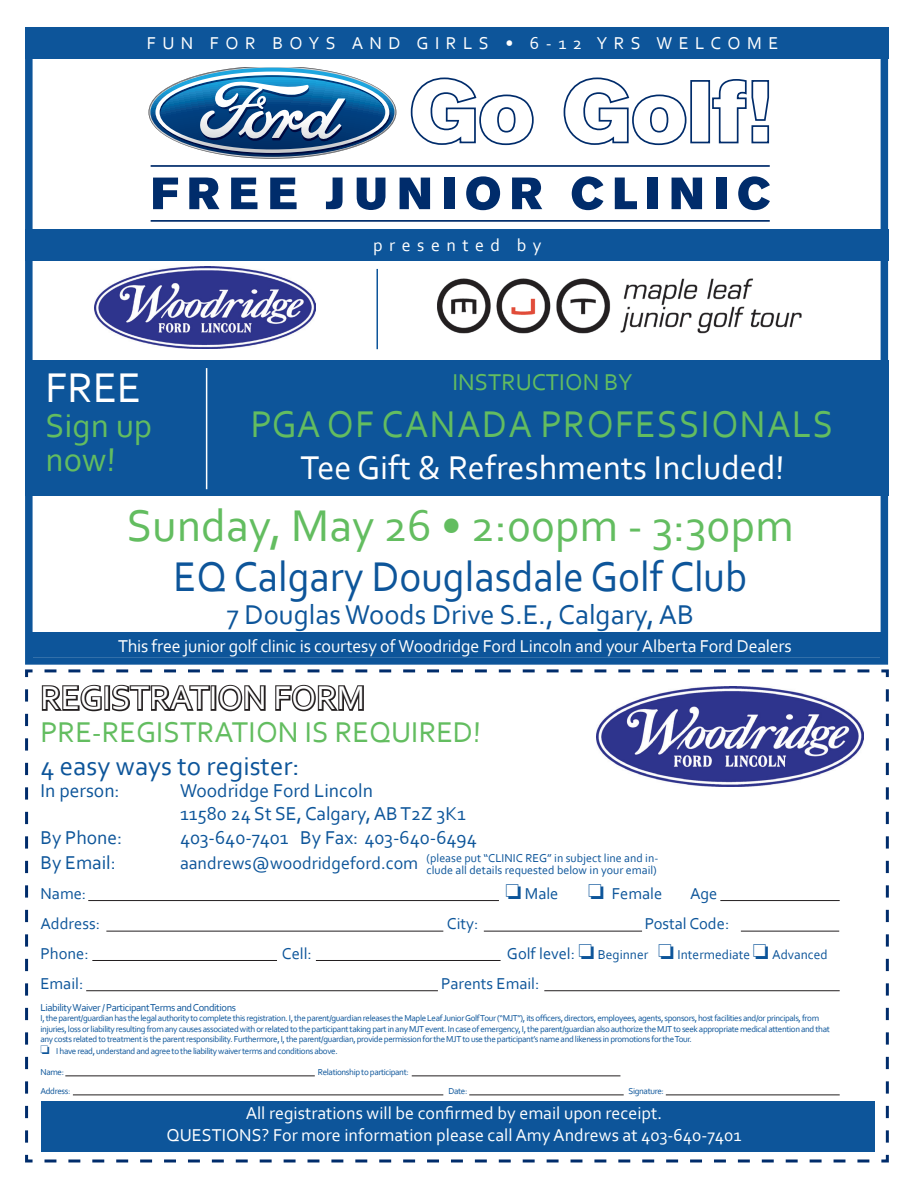
<style>
.page{position:relative;width:918px;height:1188px;background:#fff}
.page>*{position:absolute;margin:0;border:0;box-sizing:border-box;transform-origin:0 0}
.t1{font:46.5px "Corbel";color:#63bd60}
.t2{font:43.5px "Corbel";color:#0d559a;scale:.95 1}
.t3{font:43.5px "Corbel";color:#fff}
.t4{font:39px "Corbel";letter-spacing:.04em;color:#63bd60;scale:.95 1}
.t5{font:34.5px "Corbel";color:#fff}
.t6{font:34.5px/34.5px "Corbel";color:#63bd60}
.t7{font:30px "Corbel";color:#63bd60}
.t8{font:28.5px "Corbel";color:#0d559a}
.t9{font:27px "Corbel";color:#0d559a}
.t10{font:24px "Corbel";color:#63bd60}
.t11{font:19.5px/22.5px "Corbel";color:#0d559a}
.t12{font:18px/21.6px "Corbel";color:#fff;text-align:center}
.t13{font:18px "Corbel";letter-spacing:.36em;color:#fff}
.t14{font:18px "Corbel";color:#0d559a}
.t15{font:16.5px "Corbel";color:#0d559a}
.t16{font:13.5px "Corbel";color:#0d559a}
.t17{font:12px/12px "Corbel";color:#0d559a}
.t18{font:10.5px "Corbel";letter-spacing:-.04em;color:#0d559a}
.t19{font:9px/10.5px "Corbel";letter-spacing:-.04em;color:#0d559a}
.s1{font-size:16.5px}
</style>
<div class="page">
<div style="left:25px;top:27px;width:863px;height:31px;background:#0d559a"></div>
<div style="left:25px;top:229px;width:863px;height:31px;background:#0d559a"></div>
<div style="left:25px;top:27px;width:863px;height:638px;border:8px solid #0d559a"></div>
<img style="left:437px;top:278px;width:365px;height:56px">
<div style="left:25px;top:361px;width:863px;height:135px;background:#0d559a"></div>
<hr style="left:206px;top:368px;width:1px;height:121px;background:#fff">
<hr style="left:376px;top:269px;width:2px;height:80px;background:#0d559a">
<div style="left:30px;top:633px;width:858px;height:24px;background:#0d559a"></div>
<svg style="left:25px;top:669px;width:864px;height:494px"></svg>
<svg style="left:39px;top:669px;width:830px;height:45px"></svg>
<hr style="left:88px;top:900px;width:411px;height:1px;background:#231f20">
<hr style="left:106px;top:931px;width:337px;height:1px;background:#231f20">
<hr style="left:92px;top:960px;width:185px;height:1px;background:#231f20">
<hr style="left:316px;top:960px;width:185px;height:1px;background:#231f20">
<hr style="left:86px;top:990px;width:352px;height:1px;background:#231f20">
<div style="left:42px;top:1101px;width:833px;height:50px;background:#0d559a"></div>
<hr style="left:720px;top:900px;width:120px;height:1px;background:#231f20">
<hr style="left:741px;top:931px;width:98px;height:1px;background:#231f20">
<hr style="left:484px;top:931px;width:158px;height:1px;background:#231f20">
<hr style="left:544px;top:990px;width:296px;height:1px;background:#231f20">
<hr style="left:65px;top:1076px;width:250px;height:1px;background:#231f20">
<hr style="left:412px;top:1076px;width:208px;height:1px;background:#231f20">
<hr style="left:469px;top:1095px;width:155px;height:1px;background:#231f20">
<hr style="left:666px;top:1095px;width:174px;height:1px;background:#231f20">
<hr style="left:73px;top:1095px;width:370px;height:1px;background:#231f20">
<svg style="left:150px;top:79px;width:620px;height:143px"></svg>
<svg style="left:153px;top:178px;width:25px;height:31px"></svg>
<svg style="left:189px;top:178px;width:31px;height:31px"></svg>
<svg style="left:231px;top:178px;width:26px;height:31px"></svg>
<svg style="left:270px;top:178px;width:27px;height:31px"></svg>
<svg style="left:326px;top:178px;width:17px;height:31px"></svg>
<svg style="left:357px;top:178px;width:28px;height:32px"></svg>
<svg style="left:400px;top:178px;width:30px;height:31px"></svg>
<div style="left:444px;top:178px;width:10px;height:31px;background:#002c6b"></div>
<svg style="left:466px;top:176px;width:34px;height:34px"></svg>
<svg style="left:512px;top:178px;width:30px;height:31px"></svg>
<svg style="left:572px;top:176px;width:31px;height:34px"></svg>
<svg style="left:615px;top:178px;width:22px;height:31px"></svg>
<div style="left:647px;top:178px;width:10px;height:31px;background:#002c6b"></div>
<svg style="left:672px;top:178px;width:30px;height:31px"></svg>
<div style="left:716px;top:178px;width:10px;height:31px;background:#002c6b"></div>
<svg style="left:738px;top:176px;width:32px;height:34px"></svg>
<svg style="left:149px;top:68px;width:247px;height:91px"></svg>
<img style="left:94px;top:267px;width:221px;height:82px">
<img style="left:597px;top:687px;width:267px;height:99px">
<h3 class="t13" style="left:147px;top:32px;width:633px">FUN FOR BOYS AND GIRLS • 6-12 YRS WELCOME</h3>
<h3 class="t13" style="left:373px;top:234px;width:170px">presented by</h3>
<h2 class="t3" style="left:46px;top:361px;width:97px">FREE</h2>
<h3 class="t6" style="left:46px;top:407px;width:108px">Sign up now!</h3>
<h3 class="t10" style="left:452px;top:368px;width:182px">INSTRUCTION BY</h3>
<h3 class="t4" style="left:251px;top:400px;width:615px">PGA OF CANADA PROFESSIONALS</h3>
<h3 class="t5" style="left:300px;top:446px;width:486px">Tee Gift &amp; Refreshments Included!</h3>
<h1 class="t1" style="left:127px;top:497px;width:668px">Sunday, May 26 • 2:00pm - 3:30pm</h1>
<h2 class="t2" style="left:174px;top:549px;width:605px">EQ Calgary Douglasdale Golf Club</h2>
<h3 class="t8" style="left:227px;top:597px;width:469px">7 Douglas Woods Drive S.E., Calgary, AB</h3>
<h3 class="t12" style="left:118px;top:635px;width:675px">This free junior golf clinic is courtesy of Woodridge Ford Lincoln and your Alberta Ford Dealers</h3>
<h3 class="t5" style="left:40px;top:676px;width:326px">REGISTRATION FORM</h3>
<h3 class="t7" style="left:40px;top:714px;width:442px">PRE-REGISTRATION IS REQUIRED!</h3>
<h3 class="t9" style="left:40px;top:749px;width:261px">4 easy ways to register:</h3>
<h3 class="t11" style="left:40px;top:779px;width:81px">In person:</h3>
<h3 class="t11" style="left:180px;top:779px;width:287px">Woodridge Ford Lincoln<br>11580 24 St SE, Calgary, AB T2Z 3K1</h3>
<h3 class="t11" style="left:40px;top:826px;width:83px">By Phone:</h3>
<h3 class="t11" style="left:180px;top:826px;width:298px">403-640-7401 By Fax: 403-640-6494</h3>
<h3 class="t11" style="left:41px;top:851px;width:77px">By Email:</h3>
<h3 class="t14" style="left:180px;top:852px;width:240px">aandrews@woodridgeford.com</h3>
<h3 class="t15" style="left:40px;top:884px;width:47px">Name:</h3>
<h3 class="t15" style="left:506px;top:884px;width:54px">□ Male</h3>
<h3 class="t15" style="left:588px;top:884px;width:76px">□ Female</h3>
<h3 class="t15" style="left:690px;top:884px;width:29px">Age</h3>
<h3 class="t15" style="left:40px;top:914px;width:61px">Address:</h3>
<h3 class="t15" style="left:447px;top:914px;width:33px">City:</h3>
<h3 class="t15" style="left:645px;top:914px;width:86px">Postal Code:</h3>
<h3 class="t15" style="left:40px;top:944px;width:50px">Phone:</h3>
<h3 class="t15" style="left:282px;top:944px;width:31px">Cell:</h3>
<h3 class="t16" style="left:507px;top:946px;width:322px"><span class="s1">Golf level:</span> □ Beginner □ Intermediate □ Advanced</h3>
<h3 class="t15" style="left:40px;top:974px;width:44px">Email:</h3>
<h3 class="t15" style="left:441px;top:974px;width:100px">Parents Email:</h3>
<h3 class="t17" style="left:427px;top:852px;width:233px">(please put “CLINIC REG” in subject line and in&shy;clude all details requested below in your email)</h3>
<p class="t18" style="left:40px;top:1001px;width:197px">Liability Waiver / Participant Terms and Conditions</p>
<p class="t19" style="left:40px;top:1013px;width:791px">I, the parent/guardian has the legal authority to complete this registration. I, the parent/guardian releases the Maple Leaf Junior Golf Tour (“MJT”), its officers, directors, employees, agents, sponsors, host facilities and/or principals, from injuries, loss or liability resulting from any causes associated with or related to the participant taking part in any MJT event. In case of emergency, I, the parent/guardian also authorize the MJT to seek appropriate medical attention and that any costs related to treatment is the parent responsibility. Furthermore, I, the parent/guardian, provide permission for the MJT to use the participant’s name and likeness in promotions for the Tour.</p>
<p class="t19" style="left:40px;top:1046px;width:299px">□ I have read, understand and agree to the liability waiver terms and conditions above.</p>
<p class="t19" style="left:41px;top:1066px;width:25px">Name:</p>
<p class="t19" style="left:318px;top:1066px;width:92px">Relationship to participant:</p>
<p class="t19" style="left:41px;top:1085px;width:31px">Address:</p>
<p class="t19" style="left:448px;top:1085px;width:20px">Date:</p>
<p class="t19" style="left:628px;top:1085px;width:37px">Signature:</p>
<h3 class="t12" style="left:166px;top:1102px;width:576px">All registrations will be confirmed by email upon receipt.<br>QUESTIONS? For more information please call Amy Andrews at 403-640-7401</h3>
</div>
